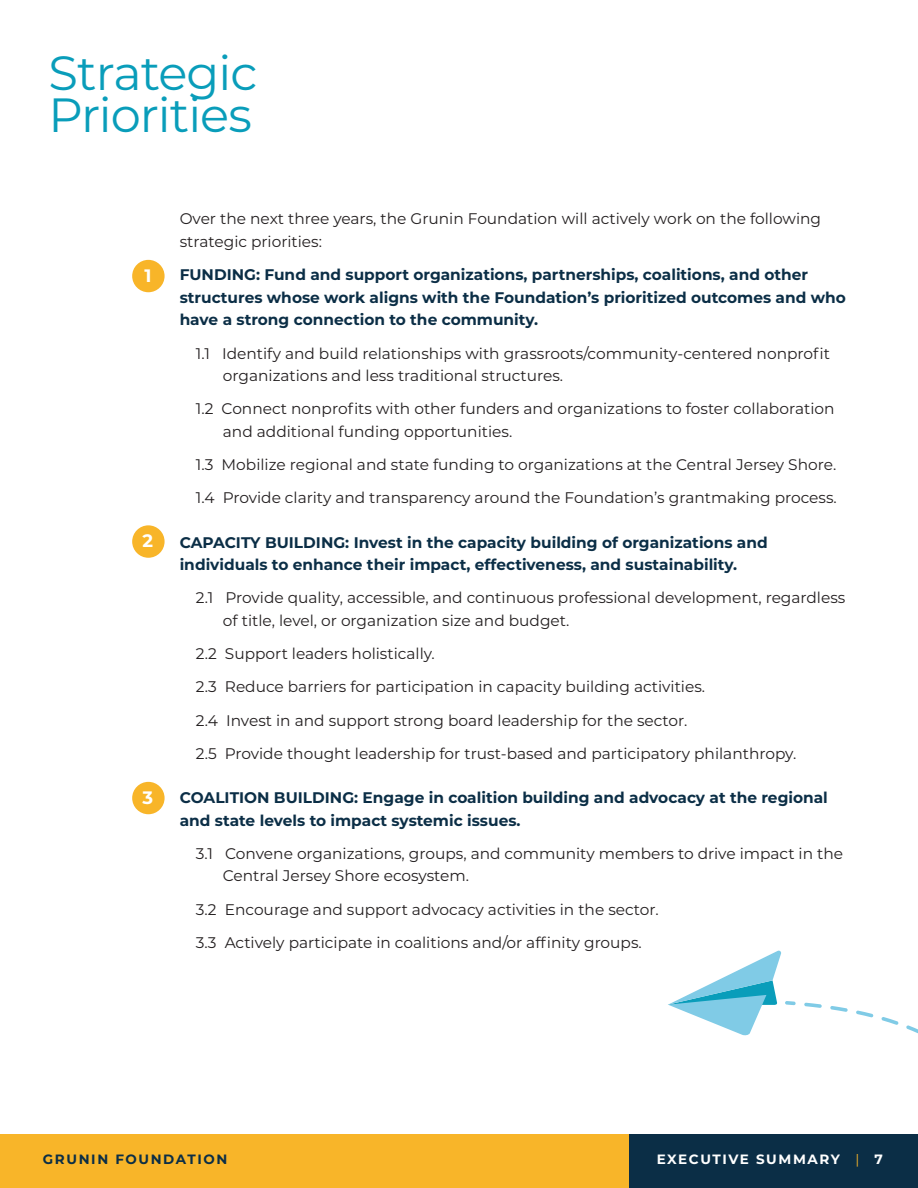
<style>
.page{position:relative;width:918px;height:1188px;background:#fff}
.page>*{position:absolute;margin:0;border:0;box-sizing:border-box;transform-origin:0 0}
.copy_text{font:48px/42px "Montserrat";letter-spacing:-.02em;color:#099dba}
.t1{font:700 18px "Montserrat";color:#fff}
.copy_text-2{font:15.3px/22.5px "Montserrat";color:#231f20}
.copy_text-3{font:700 15.3px/22.5px "Montserrat";color:#0b2e46}
.t2{font:700 13.5px "Montserrat";letter-spacing:.115em;color:#fff}
.t3{font:700 13.5px "Montserrat";letter-spacing:.12em;color:#0b2e46}
.s1{font-weight:400;color:#f8b529}
</style>
<div class="page">
<div style="left:0;top:1134px;width:918px;height:54px;background:#f8b529"></div>
<div style="left:630px;top:1134px;width:288px;height:54px;background:#0b2e46"></div>
<div style="left:132px;top:260px;width:33px;height:32px;background:#f8b529;border-radius:50%"></div>
<div style="left:132px;top:525px;width:33px;height:33px;background:#f8b529;border-radius:50%"></div>
<div style="left:132px;top:782px;width:33px;height:32px;background:#f8b529;border-radius:50%"></div>
<svg style="left:668px;top:950px;width:128px;height:86px"></svg>
<svg style="left:830px;top:1006px;width:18px;height:6px"></svg>
<svg style="left:804px;top:1003px;width:18px;height:5px"></svg>
<svg style="left:881px;top:1017px;width:18px;height:8px"></svg>
<svg style="left:906px;top:1025px;width:12px;height:9px"></svg>
<svg style="left:856px;top:1010px;width:17px;height:7px"></svg>
<p class="copy_text" style="left:49px;top:50px;width:210px">Strategic<br>Priorities</p>
<p class="t1" style="left:144px;top:262px;width:9px">1</p>
<p class="t1" style="left:143px;top:528px;width:12px">2</p>
<p class="t1" style="left:143px;top:784px;width:12px">3</p>
<p class="copy_text-2" style="left:180px;top:207px;width:643px">Over the next three years, the Grunin Foundation will actively work on the following strategic priorities:</p>
<p class="copy_text-3" style="left:180px;top:263px;width:668px">FUNDING: Fund and support organizations, partnerships, coalitions, and other structures whose work aligns with the Foundation’s prioritized outcomes and who have a strong connection to the community.</p>
<p class="copy_text-2" style="left:223px;top:341px;width:609px;text-indent:-27px">1.1 Identify and build relationships with grassroots/community-centered nonprofit organizations and less traditional structures.</p>
<p class="copy_text-2" style="left:223px;top:397px;width:613px;text-indent:-27px">1.2 Connect nonprofits with other funders and organizations to foster collaboration and additional funding opportunities.</p>
<p class="copy_text-2" style="left:196px;top:453px;width:642px">1.3 Mobilize regional and state funding to organizations at the Central Jersey Shore.</p>
<p class="copy_text-2" style="left:196px;top:486px;width:642px">1.4 Provide clarity and transparency around the Foundation’s grantmaking process.</p>
<p class="copy_text-3" style="left:180px;top:530px;width:590px">CAPACITY BUILDING: Invest in the capacity building of organizations and individuals to enhance their impact, effectiveness, and sustainability.</p>
<p class="copy_text-2" style="left:223px;top:586px;width:624px;text-indent:-27px">2.1 Provide quality, accessible, and continuous professional development, regardless of title, level, or organization size and budget.</p>
<p class="copy_text-2" style="left:196px;top:642px;width:241px">2.2 Support leaders holistically.</p>
<p class="copy_text-2" style="left:196px;top:675px;width:511px">2.3 Reduce barriers for participation in capacity building activities.</p>
<p class="copy_text-2" style="left:196px;top:708px;width:493px">2.4 Invest in and support strong board leadership for the sector.</p>
<p class="copy_text-2" style="left:196px;top:742px;width:602px">2.5 Provide thought leadership for trust-based and participatory philanthropy.</p>
<p class="copy_text-3" style="left:180px;top:786px;width:650px">COALITION BUILDING: Engage in coalition building and advocacy at the regional and state levels to impact systemic issues.</p>
<p class="copy_text-2" style="left:223px;top:842px;width:622px;text-indent:-27px">3.1 Convene organizations, groups, and community members to drive impact in the<br>Central Jersey Shore ecosystem.</p>
<p class="copy_text-2" style="left:196px;top:897px;width:464px">3.2 Encourage and support advocacy activities in the sector.</p>
<p class="copy_text-2" style="left:196px;top:931px;width:447px">3.3 Actively participate in coalitions and/or affinity groups.</p>
<p class="t3" style="left:43px;top:1150px;width:186px">GRUNIN FOUNDATION</p>
<p class="t2" style="left:657px;top:1150px;width:228px">EXECUTIVE SUMMARY <span class="s1">|</span> 7</p>
</div>
